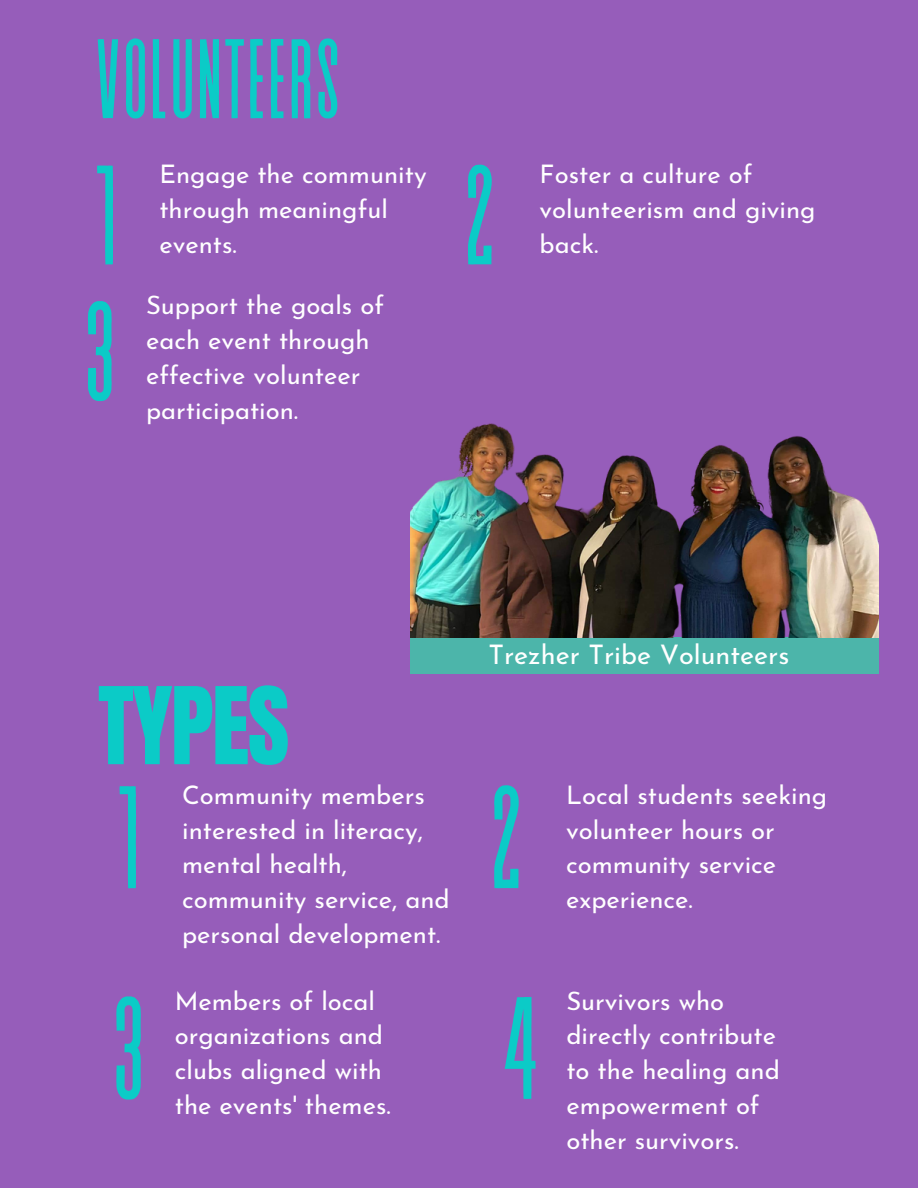
<style>
.page{position:relative;width:918px;height:1188px;background:#965dba}
.page>*{position:absolute;margin:0;border:0;box-sizing:border-box;transform-origin:0 0}
.t1{font:145.65px "Revive 80 Tall";color:#0bcbc7}
.t2{font:141.15px "Revive 80 Tall";color:#0bcbc7}
.t3{font:112.95px "Revive 80 Tall";color:#0bcbc7}
.t4{font:90.9px "Anton";letter-spacing:-.02em;color:#0bcbc7}
.t5{font:27px "Josefin Sans";color:#fff}
.t6{font:25.65px/34.8px "Josefin Sans";color:#fff}
</style>
<div class="page">
<div style="left:410px;top:637px;width:469px;height:37px;background:#4cb5aa"></div>
<img style="left:410px;top:423px;width:469px;height:214px">
<p class="t3" style="left:94px;top:21px;width:249px">VOLUNTEERS</p>
<p class="t2" style="left:92px;top:144px;width:27px">1</p>
<p class="t2" style="left:83px;top:280px;width:35px">3</p>
<p class="t6" style="left:159px;top:159px;width:269px">Engage the community through meaningful</p>
<p class="t6" style="left:159px;top:229px;width:79px">events.</p>
<p class="t6" style="left:146px;top:290px;width:240px">Support the goals of each event through effective volunteer participation.</p>
<p class="t2" style="left:463px;top:144px;width:35px">2</p>
<h1 class="t6" style="left:540px;top:159px;width:278px">Foster a culture of volunteerism and giving</h1>
<h1 class="t6" style="left:540px;top:229px;width:61px">back.</h1>
<p class="t4" style="left:98px;top:661px;width:193px">TYPES</p>
<p class="t1" style="left:114px;top:764px;width:28px">1</p>
<p class="t1" style="left:111px;top:975px;width:36px">3</p>
<p class="t6" style="left:182px;top:780px;width:269px">Community members interested in literacy, mental health, community service, and personal development.</p>
<p class="t6" style="left:175px;top:986px;width:210px">Members of local organizations and clubs aligned with</p>
<p class="t6" style="left:175px;top:1090px;width:218px">the events' themes.</p>
<p class="t5" style="left:488px;top:644px;width:303px">Trezher Tribe Volunteers</p>
<p class="t1" style="left:489px;top:764px;width:36px">2</p>
<p class="t1" style="left:500px;top:975px;width:43px">4</p>
<h2 class="t6" style="left:566px;top:780px;width:263px">Local students seeking volunteer hours or community service experience.</h2>
<p class="t6" style="left:566px;top:986px;width:215px">Survivors who directly contribute to the healing and empowerment of other survivors.</p>
</div>
